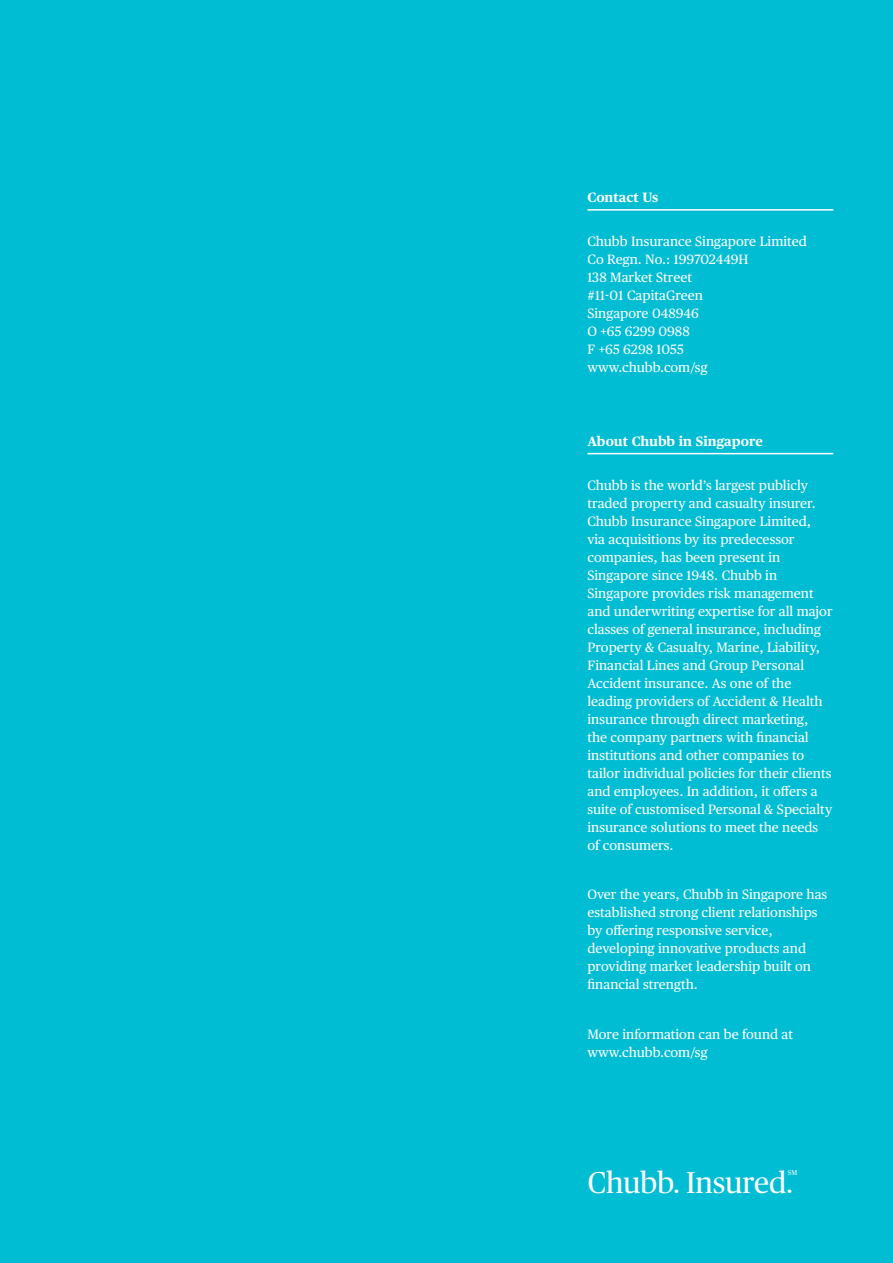
<style>
.page{position:relative;width:893px;height:1263px;background:#00bdd4}
.page>*{position:absolute;margin:0;border:0;box-sizing:border-box;transform-origin:0 0}
.t1{font:30px "Chubb Publico";color:#fff}
.t2{font:13.5px/18px "Chubb Publico Text";color:#fff}
.t3{font:700 13.5px "Chubb Publico Text";color:#fff}
.t4{font:7.05px "Chubb Publico";color:#fff}
</style>
<div class="page">
<hr style="left:587px;top:209px;width:246px;height:2px;background:#fff">
<hr style="left:587px;top:453px;width:246px;height:1px;background:#fff">
<p class="t3" style="left:587px;top:187px;width:72px">Contact Us</p>
<p class="t2" style="left:587px;top:231px;width:221px">Chubb Insurance Singapore Limited<br>Co Regn. No.: 199702449H<br>138 Market Street<br>#11-01 CapitaGreen<br>Singapore 048946<br>O +65 6299 0988<br>F +65 6298 1055 www.chubb.com/sg</p>
<p class="t3" style="left:587px;top:431px;width:177px">About Chubb in Singapore</p>
<p class="t2" style="left:587px;top:475px;width:247px">Chubb is the world’s largest publicly traded property and casualty insurer.<br>Chubb Insurance Singapore Limited,<br>via acquisitions by its predecessor companies, has been present in Singapore since 1948. Chubb in Singapore provides risk management and underwriting expertise for all major classes of general insurance, including Property &amp; Casualty, Marine, Liability, Financial Lines and Group Personal Accident insurance. As one of the leading providers of Accident &amp; Health insurance through direct marketing,<br>the company partners with financial institutions and other companies to tailor individual policies for their clients and employees. In addition, it offers a suite of customised Personal &amp; Specialty insurance solutions to meet the needs of consumers.</p>
<p class="t2" style="left:587px;top:884px;width:241px">Over the years, Chubb in Singapore has established strong client relationships by offering responsive service, developing innovative products and providing market leadership built on financial strength.</p>
<p class="t2" style="left:587px;top:1024px;width:207px">More information can be found at www.chubb.com/sg</p>
<h1 class="t1" style="left:588px;top:1161px;width:206px">Chubb. Insured.</h1>
<p class="t4" style="left:788px;top:1167px;width:11px">SM</p>
</div>
